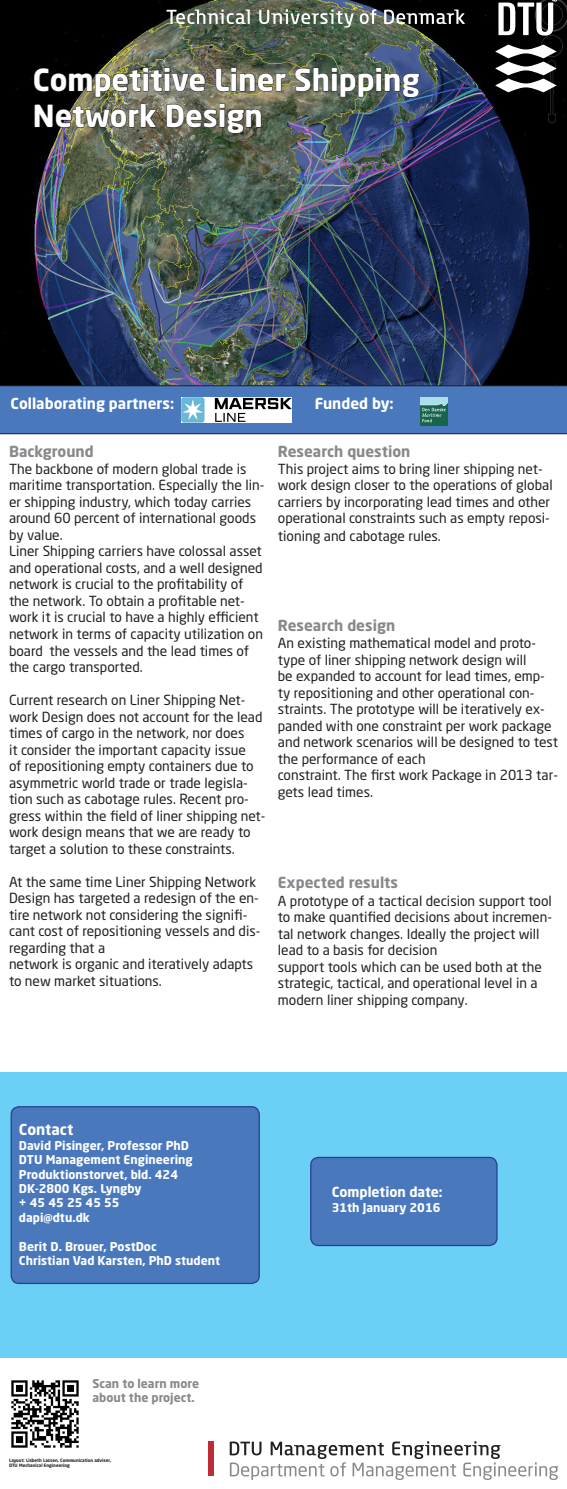
<style>
.page{position:relative;width:567px;height:1489px;background:#fff}
.page>*{position:absolute;margin:0;border:0;box-sizing:border-box;transform-origin:0 0}
.t1{font:700 30px/36px "Neo Sans Std";color:#fff}
.t2{font:700 15px "Neo Sans Std";color:#87898c}
.t3{font:700 15px "Neo Sans Std";color:#fff}
.t4{font:13.75px/16.5px "Neo Sans Std";color:#231f20}
.t5{font:700 13.75px "Neo Sans Std";color:#fff}
.t6{font:700 12px/14.4px "Neo Sans Std";color:#fff}
.t7{font:700 12px/14.4px "Neo Sans Std";color:#87898c}
.t8{font:700 4.5px/5.4px "Neo Sans Std";color:#231f20}
</style>
<div class="page">
<img style="left:0;top:0;width:567px;height:385px">
<div style="left:0;top:1071px;width:567px;height:285px;background:#6bcff6"></div>
<img style="left:34px;top:67px;width:171px;height:30px">
<svg style="left:216px;top:67px;width:70px;height:25px;background:#6b6955"></svg>
<img style="left:295px;top:67px;width:124px;height:31px">
<img style="left:35px;top:103px;width:122px;height:25px">
<svg style="left:166px;top:103px;width:96px;height:31px;background:#5d5c4c"></svg>
<svg style="left:0;top:385px;width:567px;height:49px;background:#4975b6"></svg>
<div style="left:11px;top:1106px;width:248px;height:177px;background:#4a78bd;border-radius:8px"></div>
<div style="left:11px;top:1106px;width:249px;height:177px;border:1px solid #253f8e;border-radius:8px"></div>
<img style="left:182px;top:398px;width:109px;height:24px">
<div style="left:311px;top:1157px;width:186px;height:88px;background:#4a78bd;border-radius:8px"></div>
<div style="left:310px;top:1156px;width:188px;height:89px;border:1px solid #253f8e;border-radius:8px"></div>
<img style="left:167px;top:9px;width:298px;height:19px">
<svg style="left:498px;top:3px;width:55px;height:33px"></svg>
<svg style="left:495px;top:45px;width:62px;height:47px"></svg>
<img style="left:420px;top:397px;width:27px;height:28px">
<img style="left:11px;top:1380px;width:68px;height:68px">
<div style="left:208px;top:1441px;width:6px;height:35px;background:#bf2b37"></div>
<svg style="left:230px;top:1441px;width:328px;height:38px"></svg>
<h1 class="t1" style="left:33px;top:61px;width:388px">Competitive Liner Shipping<br>Network Design</h1>
<p class="t3" style="left:11px;top:394px;width:165px">Collaborating partners:</p>
<p class="t2" style="left:9px;top:442px;width:86px">Background</p>
<p class="t4" style="left:9px;top:460px;width:257px">The backbone of modern global trade is maritime transportation. Especially the lin&shy;er shipping industry, which today carries around 60 percent of international goods by value.<br>Liner Shipping carriers have colossal asset and operational costs, and a well designed network is crucial to the profitability of the network. To obtain a profitable net&shy;work it is crucial to have a highly efficient network in terms of capacity utilization on board the vessels and the lead times of the cargo transported.</p>
<p class="t4" style="left:9px;top:691px;width:258px">Current research on Liner Shipping Net&shy;work Design does not account for the lead times of cargo in the network, nor does<br>it consider the important capacity issue<br>of repositioning empty containers due to asymmetric world trade or trade legisla&shy;tion such as cabotage rules. Recent pro&shy;gress within the field of liner shipping net&shy;work design means that we are ready to target a solution to these constraints.</p>
<p class="t4" style="left:9px;top:873px;width:253px">At the same time Liner Shipping Network Design has targeted a redesign of the en&shy;tire network not considering the signifi&shy;cant cost of repositioning vessels and dis&shy;regarding that a<br>network is organic and iteratively adapts to new market situations.</p>
<p class="t3" style="left:315px;top:394px;width:81px">Funded by:</p>
<p class="t2" style="left:278px;top:442px;width:134px">Research question</p>
<p class="t4" style="left:278px;top:460px;width:276px">This project aims to bring liner shipping net&shy;work design closer to the operations of global carriers by incorporating lead times and other operational constraints such as empty reposi-</p>
<p class="t4" style="left:278px;top:528px;width:165px">tioning and cabotage rules.</p>
<p class="t2" style="left:278px;top:616px;width:119px">Research design</p>
<p class="t4" style="left:278px;top:634px;width:282px">An existing mathematical model and proto&shy;type of liner shipping network design will<br>be expanded to account for lead times, emp&shy;ty repositioning and other operational con&shy;straints. The prototype will be iteratively ex&shy;panded with one constraint per work package and network scenarios will be designed to test the performance of each<br>constraint. The first work Package in 2013 tar&shy;gets lead times.</p>
<p class="t2" style="left:278px;top:872px;width:122px">Expected results</p>
<p class="t4" style="left:278px;top:892px;width:276px">A prototype of a tactical decision support tool to make quantified decisions about incremen&shy;tal network changes. Ideally the project will lead to a basis for decision<br>support tools which can be used both at the strategic, tactical, and operational level in a modern liner shipping company.</p>
<p class="t3" style="left:19px;top:1120px;width:56px">Contact</p>
<p class="t6" style="left:19px;top:1137px;width:175px">David Pisinger, Professor PhD<br>DTU Management Engineering<br>Produktionstorvet, bld. 424<br>DK-2800 Kgs. Lyngby<br>+ 45 45 25 45 55 dapi@dtu.dk</p>
<p class="t6" style="left:19px;top:1238px;width:203px">Berit D. Brouer, PostDoc<br>Christian Vad Karsten, PhD student</p>
<p class="t7" style="left:92px;top:1375px;width:108px">Scan to learn more about the project.</p>
<p class="t8" style="left:9px;top:1456px;width:104px">Layout: Lisbeth Lassen, Communication adviser,<br>DTU Mechanical Engineering</p>
<p class="t5" style="left:332px;top:1183px;width:113px">Completion date:</p>
<p class="t6" style="left:332px;top:1199px;width:110px">31th January 2016</p>
</div>
